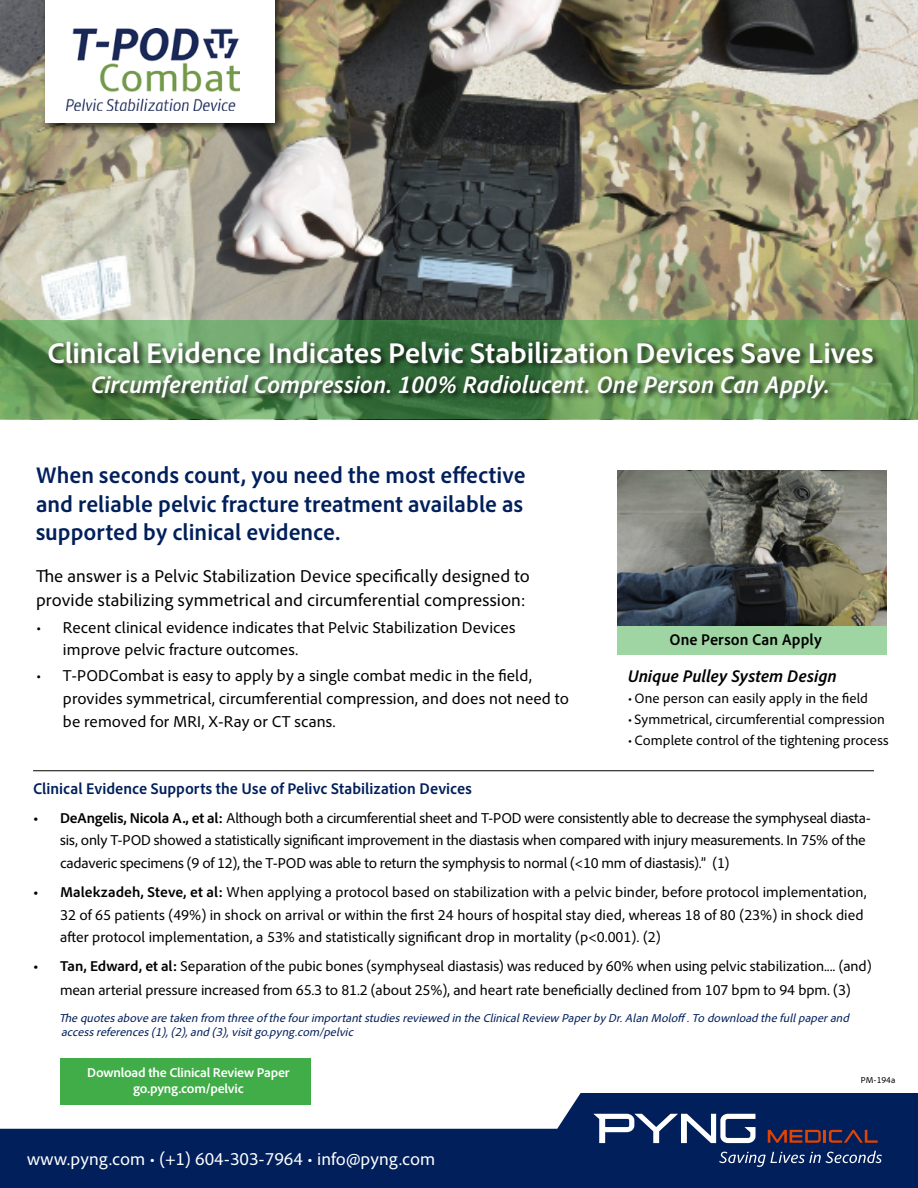
<style>
.page{position:relative;width:918px;height:1188px;background:#fff}
.page>*{position:absolute;margin:0;border:0;box-sizing:border-box;transform-origin:0 0}
.t1{font:700 30px "Adobe Clean";letter-spacing:-.01em;color:#fff}
.t2{font:italic 700 semi-condensed 25.5px "Adobe Clean";color:#fff}
.t3{font:700 semi-condensed 24px/28.5px "Adobe Clean";color:#001f5b;text-align:justify}
.t4{font:18px/24px "Adobe Clean";color:#000}
.t5{font:18px "Adobe Clean";color:#fff}
.t6{font:italic 700 semi-condensed 18px "Adobe Clean";color:#000}
.t7{font:16.5px/23px "Adobe Clean";color:#000}
.t8{font:700 semi-condensed 16.5px "Adobe Clean";color:#001f5b}
.t9{font:700 semi-condensed 16.5px "Adobe Clean";color:#000}
.t10{font:15px/22.5px "Adobe Clean";letter-spacing:-.005em;color:#000}
.t11{font:14.25px "Adobe Clean";color:#000}
.t12{font:700 13.5px/15.8px "Adobe Clean";letter-spacing:-.02em;color:#fff;text-align:center}
.t13{font:italic 12px/14.4px "Adobe Clean";letter-spacing:.015em;color:#001f5b}
.t14{font:9px "Adobe Clean";color:#000}
.s1{font-weight:700}
</style>
<div class="page">
<img style="left:0;top:0;width:918px;height:320px">
<svg style="left:0;top:320px;width:918px;height:99px;background:#63985a"></svg>
<div style="left:0;top:1094px;width:918px;height:94px;background:#001f5b"></div>
<svg style="left:768px;top:1130px;width:110px;height:13px"></svg>
<svg style="left:719px;top:1151px;width:163px;height:16px"></svg>
<div style="left:47px;top:339px;width:834px;height:67px;background:#000;opacity:.75"></div>
<div style="left:41px;top:0;width:246px;height:135px;background:#000;opacity:.75"></div>
<div style="left:45px;top:0;width:229px;height:122px;background:#fff"></div>
<svg style="left:0;top:1093px;width:756px;height:50px"></svg>
<div style="left:836px;top:807px;width:41px;height:67px;border:3px solid #fff;border-radius:50%"></div>
<svg style="left:836px;top:841px;width:15px;height:32px"></svg>
<div style="left:617px;top:619px;width:269px;height:36px;background:#9ed5a2"></div>
<hr style="left:33px;top:771px;width:841px;height:1px;background:#000">
<div style="left:60px;top:1058px;width:251px;height:46px;background:#41ad49"></div>
<img style="left:618px;top:470px;width:268px;height:155px">
<img style="left:67px;top:28px;width:173px;height:82px">
<h1 class="t1" style="left:47px;top:334px;width:828px">Clinical Evidence Indicates Pelvic Stabilization Devices Save Lives</h1>
<h2 class="t2" style="left:91px;top:369px;width:741px">Circumferential Compression. 100% Radiolucent. One Person Can Apply.</h2>
<h3 class="t3" style="left:36px;top:461px;width:491px">When seconds count, you need the most effective and reliable pelvic fracture treatment available as supported by clinical evidence.</h3>
<p class="t4" style="left:36px;top:564px;width:495px">The answer is a Pelvic Stabilization Device specifically designed to provide stabilizing symmetrical and circumferential compression:</p>
<p class="t7" style="left:63px;top:616px;width:454px;line-height:22.5px;text-indent:-27px">• Recent clinical evidence indicates that Pelvic Stabilization Devices improve pelvic fracture outcomes.</p>
<p class="t7" style="left:63px;top:664px;width:508px;text-indent:-27px">• T-PODCombat is easy to apply by a single combat medic in the field, provides symmetrical, circumferential compression, and does not need to be removed for MRI, X-Ray or CT scans.</p>
<p class="t9" style="left:670px;top:630px;width:154px">One Person Can Apply</p>
<p class="t6" style="left:628px;top:665px;width:210px">Unique Pulley System Design</p>
<p class="t11" style="left:628px;top:689px;width:242px">• One person can easily apply in the field</p>
<p class="t11" style="left:628px;top:710px;width:258px">• Symmetrical, circumferential compression</p>
<p class="t11" style="left:628px;top:731px;width:262px">• Complete control of the tightening process</p>
<p class="t8" style="left:33px;top:778px;width:440px">Clinical Evidence Supports the Use of Pelivc Stabilization Devices</p>
<p class="t10" style="left:60px;top:807px;width:812px;text-indent:-27px"><span class="s1">• DeAngelis, Nicola A., et al:</span> Although both a circumferential sheet and T-POD were consistently able to decrease the symphyseal diasta&shy;sis, only T-POD showed a statistically significant improvement in the diastasis when compared with injury measurements. In 75% of the cadaveric specimens (9 of 12), the T-POD was able to return the symphysis to normal (&lt;10 mm of diastasis).” (1)</p>
<p class="t10" style="left:60px;top:881px;width:808px;text-indent:-27px"><span class="s1">• Malekzadeh, Steve, et al:</span> When applying a protocol based on stabilization with a pelvic binder, before protocol implementation,<br>32 of 65 patients (49%) in shock on arrival or within the first 24 hours of hospital stay died, whereas 18 of 80 (23%) in shock died after protocol implementation, a 53% and statistically significant drop in mortality (p&lt;0.001). (2)</p>
<p class="t10" style="left:33px;top:954px;width:840px;line-height:24px;text-align:center"><span class="s1">• Tan, Edward, et al:</span> Separation of the pubic bones (symphyseal diastasis) was reduced by 60% when using pelvic stabilization.... (and) mean arterial pressure increased from 65.3 to 81.2 (about 25%), and heart rate beneficially declined from 107 bpm to 94 bpm. (3)</p>
<p class="t13" style="left:59px;top:1010px;width:794px">The quotesabove are taken from three of the fourimportantstudiesreviewed in the ClinicalReview Paperby Dr.Alan Moloff .To download the fullpaperand accessreferences(1),(2),and (3),visitgo.pyng.com/pelvic</p>
<p class="t12" style="left:87px;top:1065px;width:204px">Download the Clinical Review Paper go.pyng.com/pelvic</p>
<p class="t5" style="left:27px;top:1148px;width:410px">www.pyng.com • (+1) 604-303-7964 • info@pyng.com</p>
<p class="t14" style="left:861px;top:1075px;width:36px">PM-194a</p>
</div>
